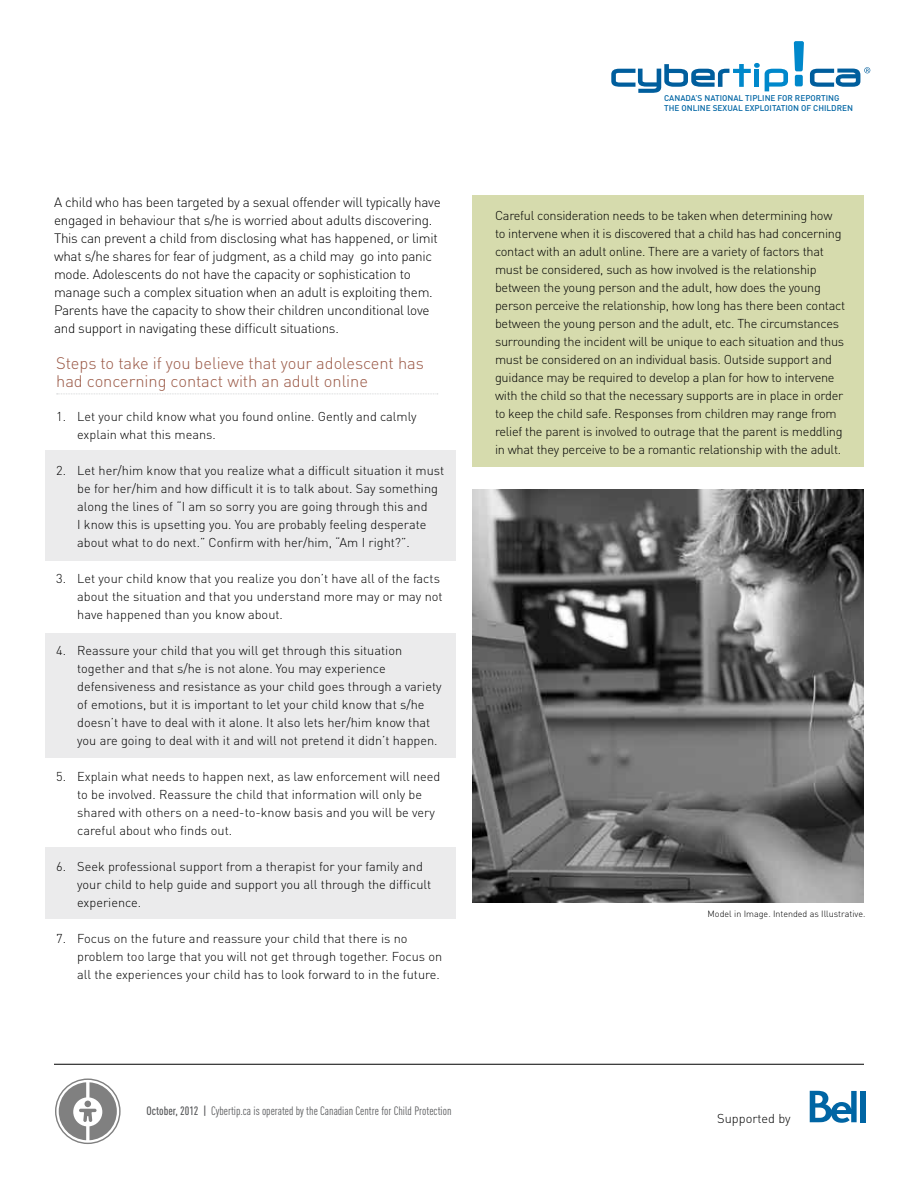
<style>
.page{position:relative;width:918px;height:1188px;background:#fff}
.page>*{position:absolute;margin:0;border:0;box-sizing:border-box;transform-origin:0 0}
.t1{font:300 16.5px/18px "DIN";letter-spacing:-.005em;color:#995744}
.t2{font:300 13.5px/18px "DIN";letter-spacing:-.02em;color:#000}
.t3{font:300 12.75px/18px "DIN";color:#000}
.t4{font:300 12.75px/18px "DIN";letter-spacing:-.02em;color:#000}
.t5{font:12px "DIN Cond";color:#58595b}
.t6{font:300 9px "DIN";color:#000}
.t7{font:500 8.25px/9.9px "DIN";color:#0065a4}
.s1{font-weight:500}
</style>
<div class="page">
<div style="left:45px;top:451px;width:410px;height:110px;background:#ebebec"></div>
<div style="left:45px;top:633px;width:410px;height:124px;background:#ebebec"></div>
<div style="left:45px;top:847px;width:410px;height:72px;background:#ebebec"></div>
<img style="left:472px;top:489px;width:392px;height:413px">
<svg style="left:611px;top:63px;width:177px;height:30px"></svg>
<svg style="left:794px;top:41px;width:10px;height:30px"></svg>
<div style="left:795px;top:75px;width:8px;height:11px;background:#0088cb;border-radius:2px"></div>
<svg style="left:810px;top:67px;width:60px;height:20px"></svg>
<hr style="left:54px;top:1064px;width:810px;height:1px;background:#000">
<svg style="left:810px;top:1091px;width:47px;height:32px"></svg>
<div style="left:860px;top:1091px;width:6px;height:31px;background:#0065a4"></div>
<div style="left:55px;top:1079px;width:66px;height:65px;border:1px solid #000;border-radius:50%"></div>
<svg style="left:59px;top:1082px;width:58px;height:58px"></svg>
<div style="left:472px;top:196px;width:392px;height:271px;background:#d6dbad"></div>
<svg style="left:57px;top:394px;width:381px;height:1px"></svg>
<p class="t2" style="left:54px;top:193px;width:388px">A child who has been targeted by a sexual offender will typically have engaged in behaviour that s/he is worried about adults discovering.<br>This can prevent a child from disclosing what has happened, or limit what s/he shares for fear of judgment, as a child may go into panic mode. Adolescents do not have the capacity or sophistication to manage such a complex situation when an adult is exploiting them.<br>Parents have the capacity to show their children unconditional love and support in navigating these difficult situations.</p>
<p class="t1" style="left:56px;top:354px;width:369px">Steps to take if you believe that your adolescent has had concerning contact with an adult online</p>
<p class="t3" style="left:77px;top:407px;width:341px;text-indent:-21px">1. Let your child know what you found online. Gently and calmly explain what this means.</p>
<p class="t3" style="left:77px;top:461px;width:368px;text-indent:-21px">2. Let her/him know that you realize what a difficult situation it must be for her/him and how difficult it is to talk about. Say something along the lines of “I am so sorry you are going through this and<br>I know this is upsetting you. You are probably feeling desperate about what to do next.” Confirm with her/him, “Am I right?”.</p>
<p class="t3" style="left:77px;top:569px;width:367px;text-indent:-21px">3. Let your child know that you realize you don’t have all of the facts about the situation and that you understand more may or may not have happened than you know about.</p>
<p class="t3" style="left:77px;top:641px;width:366px;text-indent:-21px">4. Reassure your child that you will get through this situation together and that s/he is not alone. You may experience defensiveness and resistance as your child goes through a variety of emotions, but it is important to let your child know that s/he doesn’t have to deal with it alone. It also lets her/him know that you are going to deal with it and will not pretend it didn’t happen.</p>
<p class="t3" style="left:77px;top:767px;width:365px;text-indent:-21px">5. Explain what needs to happen next, as law enforcement will need to be involved. Reassure the child that information will only be shared with others on a need-to-know basis and you will be very careful about who finds out.</p>
<p class="t3" style="left:77px;top:857px;width:356px;text-indent:-21px">6. Seek professional support from a therapist for your family and your child to help guide and support you all through the difficult experience.</p>
<p class="t3" style="left:77px;top:929px;width:367px;text-indent:-21px">7. Focus on the future and reassure your child that there is no problem too large that you will not get through together. Focus on all the experiences your child has to look forward to in the future.</p>
<p class="t7" style="left:664px;top:93px;width:190px">CANADA’S NATIONAL TIPLINE FOR REPORTING<br>THE ONLINE SEXUAL EXPLOITATION OF CHILDREN</p>
<p class="t4" style="left:495px;top:206px;width:352px">Careful consideration needs to be taken when determining how to intervene when it is discovered that a child has had concerning contact with an adult online. There are a variety of factors that must be considered, such as how involved is the relationship between the young person and the adult, how does the young person perceive the relationship, how long has there been contact between the young person and the adult, etc. The circumstances surrounding the incident will be unique to each situation and thus must be considered on an individual basis. Outside support and guidance may be required to develop a plan for how to intervene with the child so that the necessary supports are in place in order to keep the child safe. Responses from children may range from relief the parent is involved to outrage that the parent is meddling in what they perceive to be a romantic relationship with the adult.</p>
<p class="t6" style="left:708px;top:909px;width:159px">Model in Image. Intended as Illustrative.</p>
<p class="t5" style="left:146px;top:1104px;width:307px"><span class="s1">October, 2012 |</span> Cybertip.ca is operated by the Canadian Centre for Child Protection</p>
<p class="t3" style="left:717px;top:1109px;width:75px">Supported by</p>
</div>
